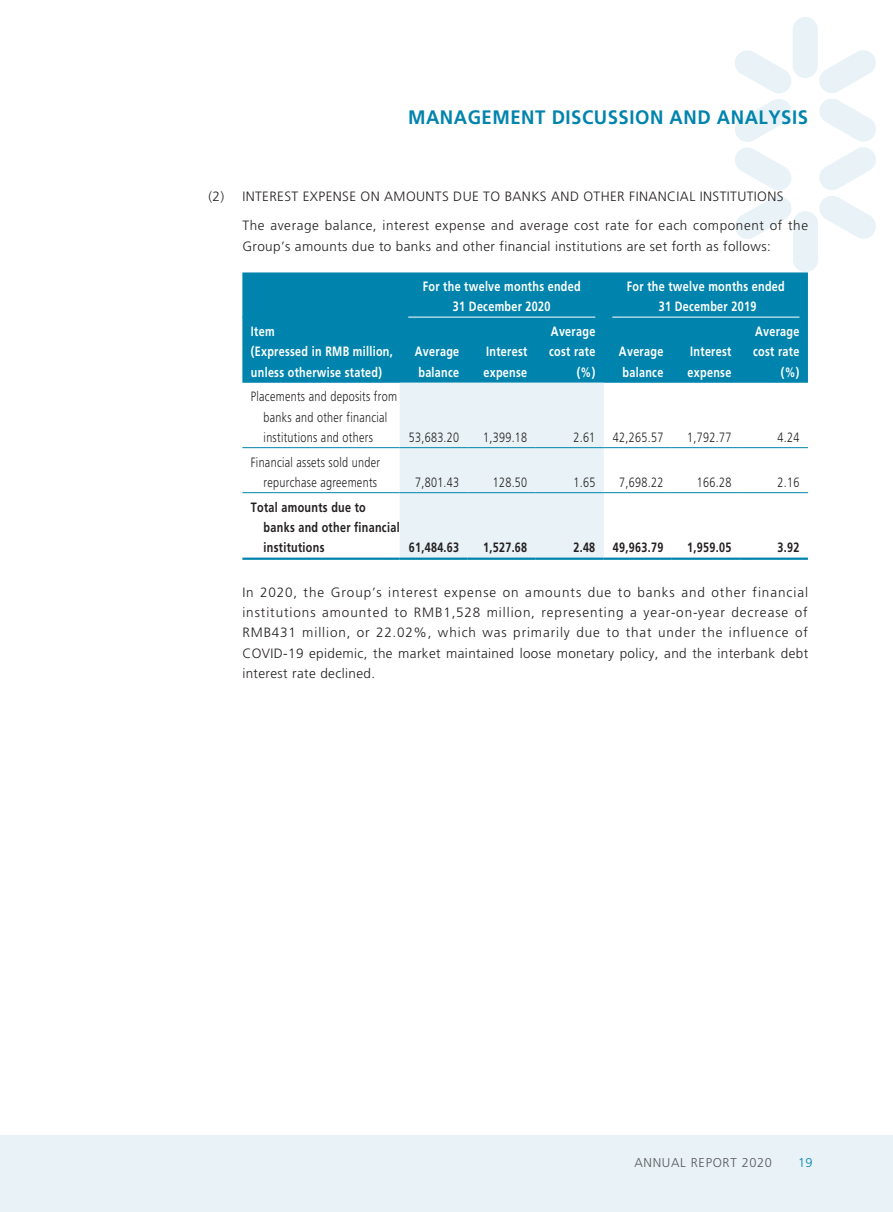
<style>
.page{position:relative;width:893px;height:1212px;background:#fff}
.page>*{position:absolute;margin:0;border:0;box-sizing:border-box;transform-origin:0 0}
.t1{font:700 19.5px "Frutiger LT Std";letter-spacing:.03em;color:#0084ad;scale:.95 1}
.t2{font:300 13.5px/20.2px "Frutiger LT Std";letter-spacing:.03em;color:#231f20}
.t3{font:700 13.5px/20.2px "Frutiger LT Std";letter-spacing:.03em;color:#fff;scale:.8 1}
.t4{font:300 13.5px/20.2px "Frutiger LT Std";letter-spacing:.03em;color:#231f20;scale:.8 1}
.t5{font:700 13.5px/20.2px "Frutiger LT Std";letter-spacing:.03em;color:#231f20;scale:.8 1}
.t6{font:300 12.75px "Frutiger LT Std";letter-spacing:.055em;color:#57585a}
.t7{font:300 12.75px "Frutiger LT Std";color:#0084ad}
</style>
<div class="page">
<div style="left:0;top:1135px;width:893px;height:77px;background:#e9f2f7"></div>
<div style="left:793px;top:17px;width:25px;height:61px;background:#e9f2f7;border-radius:13px"></div>
<svg style="left:735px;top:50px;width:56px;height:189px"></svg>
<div style="left:793px;top:211px;width:25px;height:61px;background:#e9f2f7;border-radius:13px"></div>
<svg style="left:817px;top:50px;width:59px;height:189px"></svg>
<div style="left:242px;top:272px;width:566px;height:111px;background:#0084ad"></div>
<div style="left:400px;top:383px;width:204px;height:175px;background:#e9f2f7"></div>
<hr style="left:242px;top:317px;width:158px;height:1px;background:#0084ad">
<hr style="left:408px;top:317px;width:187px;height:1px;background:#fff">
<hr style="left:612px;top:317px;width:187px;height:1px;background:#fff">
<hr style="left:242px;top:447px;width:158px;height:1px;background:#0084ad">
<hr style="left:400px;top:447px;width:68px;height:1px;background:#0084ad">
<hr style="left:468px;top:447px;width:68px;height:1px;background:#0084ad">
<hr style="left:536px;top:447px;width:68px;height:1px;background:#0084ad">
<hr style="left:604px;top:447px;width:68px;height:1px;background:#0084ad">
<hr style="left:672px;top:447px;width:68px;height:1px;background:#0084ad">
<hr style="left:740px;top:447px;width:68px;height:1px;background:#0084ad">
<hr style="left:242px;top:492px;width:158px;height:1px;background:#0084ad">
<hr style="left:400px;top:492px;width:68px;height:1px;background:#0084ad">
<hr style="left:468px;top:492px;width:68px;height:1px;background:#0084ad">
<hr style="left:536px;top:492px;width:68px;height:1px;background:#0084ad">
<hr style="left:604px;top:492px;width:68px;height:1px;background:#0084ad">
<hr style="left:672px;top:492px;width:68px;height:1px;background:#0084ad">
<hr style="left:740px;top:492px;width:68px;height:1px;background:#0084ad">
<hr style="left:242px;top:558px;width:158px;height:2px;background:#0084ad">
<hr style="left:400px;top:558px;width:68px;height:2px;background:#0084ad">
<hr style="left:468px;top:558px;width:68px;height:2px;background:#0084ad">
<hr style="left:536px;top:558px;width:68px;height:2px;background:#0084ad">
<hr style="left:604px;top:558px;width:68px;height:2px;background:#0084ad">
<hr style="left:672px;top:558px;width:68px;height:2px;background:#0084ad">
<hr style="left:740px;top:558px;width:68px;height:2px;background:#0084ad">
<h1 class="t1" style="left:408px;top:105px;width:423px">MANAGEMENT DISCUSSION AND ANALYSIS</h1>
<p class="t2" style="left:242px;top:183px;width:567px;line-height:28.8px;text-indent:-34px">(2) INTEREST EXPENSE ON AMOUNTS DUE TO BANKS AND OTHER FINANCIAL INSTITUTIONS<br>The average balance, interest expense and average cost rate for each component of the</p>
<p class="t2" style="left:242px;top:236px;width:530px">Group’s amounts due to banks and other financial institutions are set forth as follows:</p>
<p class="t3" style="left:423px;top:276px;width:199px;text-align:center">For the twelve months ended<br>31 December 2020</p>
<p class="t3" style="left:627px;top:276px;width:199px;text-align:center">For the twelve months ended<br>31 December 2019</p>
<p class="t3" style="left:251px;top:321px;width:179px">Item<br>(Expressed in RMB million, unless otherwise stated)</p>
<p class="t3" style="left:549px;top:321px;width:59px;text-align:right">Average cost rate (%)</p>
<p class="t3" style="left:753px;top:321px;width:59px;text-align:right">Average cost rate (%)</p>
<p class="t3" style="left:415px;top:341px;width:57px">Average balance</p>
<p class="t3" style="left:483px;top:341px;width:56px">Interest expense</p>
<p class="t3" style="left:619px;top:341px;width:57px">Average balance</p>
<p class="t3" style="left:688px;top:341px;width:56px">Interest expense</p>
<p class="t4" style="left:264px;top:387px;width:168px;text-indent:-13px">Placements and deposits from banks and other financial institutions and others</p>
<p class="t4" style="left:251px;top:452px;width:163px;text-align:right">Financial assets sold under repurchase agreements</p>
<p class="t4" style="left:409px;top:427px;width:65px">53,683.20</p>
<p class="t4" style="left:483px;top:427px;width:57px">1,399.18</p>
<p class="t4" style="left:573px;top:427px;width:29px">2.61</p>
<p class="t4" style="left:613px;top:427px;width:65px">42,265.57</p>
<p class="t4" style="left:687px;top:427px;width:57px">1,792.77</p>
<p class="t4" style="left:777px;top:427px;width:29px">4.24</p>
<p class="t4" style="left:415px;top:472px;width:57px">7,801.43</p>
<p class="t4" style="left:493px;top:472px;width:45px">128.50</p>
<p class="t4" style="left:573px;top:472px;width:29px">1.65</p>
<p class="t4" style="left:619px;top:472px;width:57px">7,698.22</p>
<p class="t4" style="left:697px;top:472px;width:45px">166.28</p>
<p class="t4" style="left:777px;top:472px;width:29px">2.16</p>
<p class="t5" style="left:264px;top:497px;width:172px;text-indent:-13px">Total amounts due to banks and other financial institutions</p>
<p class="t5" style="left:409px;top:537px;width:65px">61,484.63</p>
<p class="t5" style="left:483px;top:537px;width:57px">1,527.68</p>
<p class="t5" style="left:573px;top:537px;width:29px">2.48</p>
<p class="t5" style="left:613px;top:537px;width:65px">49,963.79</p>
<p class="t5" style="left:687px;top:537px;width:57px">1,959.05</p>
<p class="t5" style="left:777px;top:537px;width:29px">3.92</p>
<p class="t2" style="left:242px;top:582px;width:567px;text-align:justify">In 2020, the Group’s interest expense on amounts due to banks and other financial institutions amounted to RMB1,528 million, representing a year-on-year decrease of RMB431 million, or 22.02%, which was primarily due to that under the influence of COVID-19 epidemic, the market maintained loose monetary policy, and the interbank debt interest rate declined.</p>
<p class="t6" style="left:634px;top:1156px;width:139px">ANNUAL REPORT 2020</p>
<p class="t7" style="left:798px;top:1156px;width:16px">19</p>
</div>
